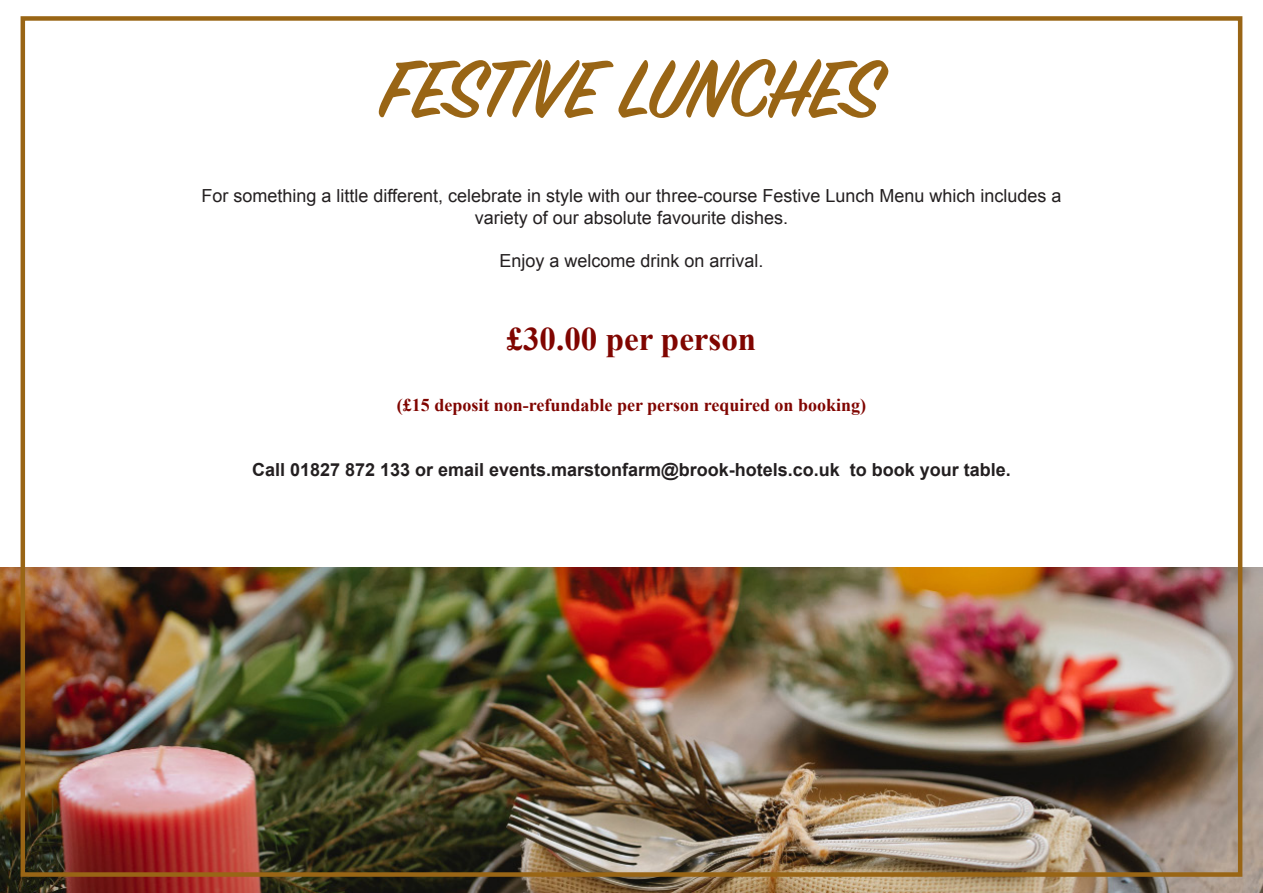
<style>
.page{position:relative;width:1263px;height:893px;background:#fff}
.page>*{position:absolute;margin:0;border:0;box-sizing:border-box;transform-origin:0 0}
.t1{font:600 90px "Sign Painter House Script";letter-spacing:-.02em;color:#996515}
.t2{font:700 33px "Times New Roman";color:#800500}
.t3{font:18px "Arial";color:#231f20}
.t4{font:700 18px "Arial";color:#231f20}
.t5{font:700 18px "Times New Roman";color:#800500}
</style>
<div class="page">
<img style="left:0;top:568px;width:1263px;height:325px">
<p class="t1" style="left:381px;top:35px;width:502px">FESTIVE LUNCHES</p>
<p class="t3" style="left:201px;top:184px;width:862px">For something a little different, celebrate in style with our three-course Festive Lunch Menu which includes a</p>
<p class="t3" style="left:475px;top:206px;width:315px">variety of our absolute favourite dishes.</p>
<p class="t3" style="left:499px;top:249px;width:266px">Enjoy a welcome drink on arrival.</p>
<p class="t2" style="left:507px;top:316px;width:251px">£30.00 per person</p>
<p class="t5" style="left:397px;top:393px;width:471px">(£15 deposit non-refundable per person required on booking)</p>
<p class="t4" style="left:252px;top:458px;width:760px">Call 01827 872 133 or email events.marstonfarm@brook-hotels.co.uk to book your table.</p>
</div>
